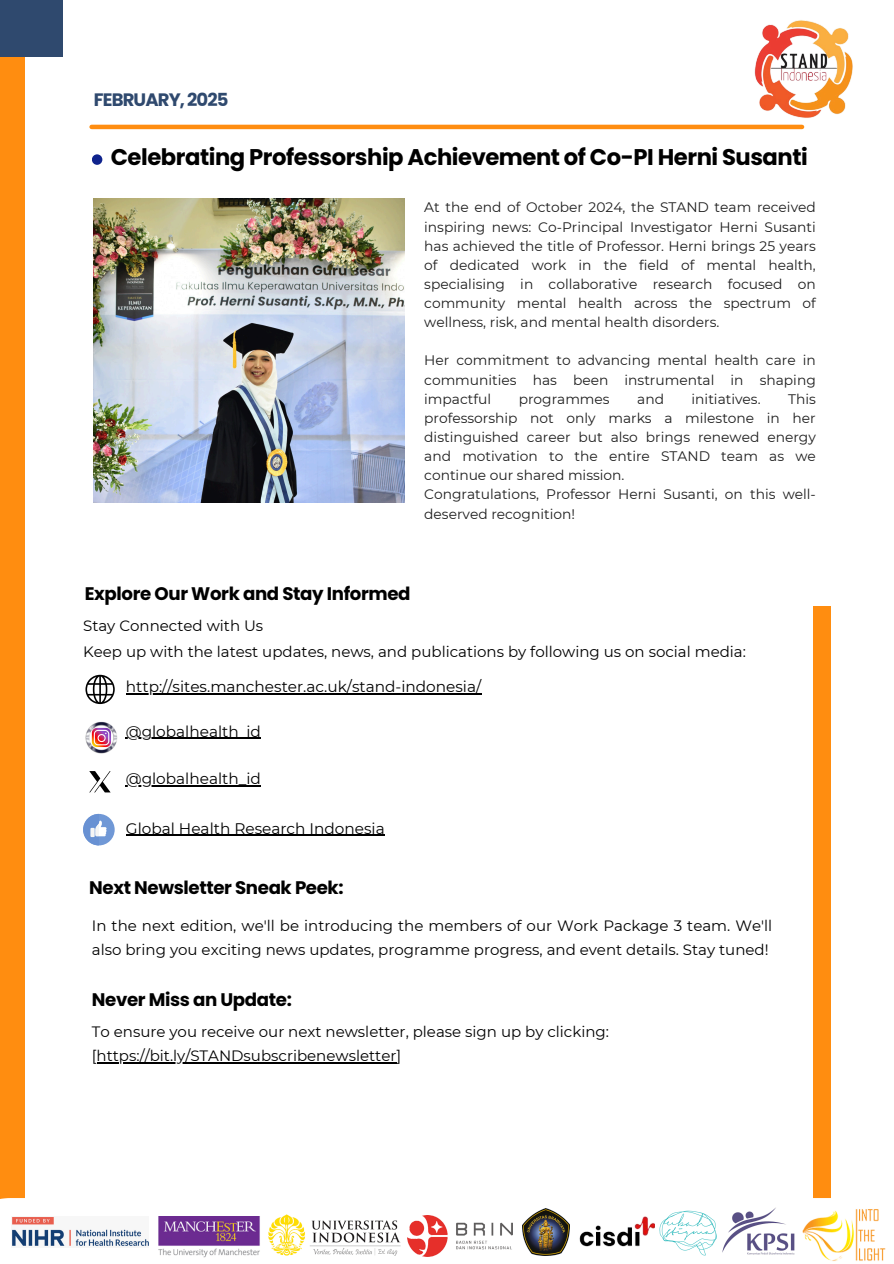
<style>
.page{position:relative;width:894px;height:1264px;background:#fff}
.page>*{position:absolute;margin:0;border:0;box-sizing:border-box;transform-origin:0 0}
.t1{font:700 22.65px "Poppins";letter-spacing:-.02em;color:#000}
.t2{font:700 18.15px "Poppins";letter-spacing:-.02em;color:#000}
.t3{font:700 18px "Poppins";letter-spacing:-.05em;color:#2f496e}
.t4{font:15.3px "Montserrat";color:#000}
.t5{font:15px/24.8px "Montserrat";color:#000}
.t6{font:13.8px/19.2px "Montserrat";color:#1e1e1e;text-align:justify}
</style>
<div class="page">
<div style="left:0;top:0;width:24px;height:1263px;background:#ff8d10"></div>
<div style="left:0;top:0;width:63px;height:56px;background:#2f496e"></div>
<hr style="left:92px;top:125px;width:709px;height:4px;background:#ff8d10">
<div style="left:92px;top:154px;width:10px;height:11px;background:#0f238d;border-radius:50%"></div>
<div style="left:813px;top:606px;width:18px;height:599px;background:#ff8d10"></div>
<img style="left:716px;top:20px;width:137px;height:110px">
<svg style="left:0;top:1197px;width:831px;height:66px"></svg>
<img style="left:407px;top:1215px;width:105px;height:40px">
<img style="left:11px;top:1216px;width:137px;height:30px">
<img style="left:158px;top:1215px;width:102px;height:43px">
<img style="left:268px;top:1214px;width:132px;height:41px">
<img style="left:522px;top:1207px;width:47px;height:48px">
<img style="left:577px;top:1215px;width:75px;height:37px">
<img style="left:652px;top:1202px;width:66px;height:61px">
<img style="left:722px;top:1206px;width:75px;height:53px">
<img style="left:802px;top:1203px;width:84px;height:60px">
<svg style="left:89px;top:771px;width:22px;height:21px"></svg>
<img style="left:85px;top:722px;width:33px;height:32px">
<svg style="left:85px;top:674px;width:30px;height:30px"></svg>
<div style="left:83px;top:814px;width:32px;height:31px;background:#7098d6;border-radius:50%"></div>
<svg style="left:83px;top:814px;width:23px;height:31px"></svg>
<img style="left:94px;top:199px;width:310px;height:303px">
<hr style="left:97px;top:1062px;width:299px;height:1px;background:#000">
<hr style="left:126px;top:785px;width:135px;height:1px;background:#000">
<hr style="left:126px;top:737px;width:135px;height:2px;background:#000">
<hr style="left:126px;top:693px;width:355px;height:1px;background:#000">
<hr style="left:126px;top:834px;width:258px;height:1px;background:#000">
<p class="t3" style="left:94px;top:87px;width:136px">FEBRUARY, 2025</p>
<p class="t1" style="left:111px;top:141px;width:698px">Celebrating Professorship Achievement of Co-PI Herni Susanti</p>
<h2 class="t6" style="left:424px;top:198px;width:393px">At the end of October 2024, the STAND team received inspiring news: Co-Principal Investigator Herni Susanti has achieved the title of Professor. Herni brings 25 years of dedicated work in the field of mental health, specialising in collaborative research focused on community mental health across the spectrum of wellness, risk, and mental health disorders.</h2>
<p class="t6" style="left:424px;top:351px;width:393px">Her commitment to advancing mental health care in communities has been instrumental in shaping impactful</p>
<p class="t6" style="left:424px;top:389px;width:393px;text-indent:364px">This professorship not only marks a milestone in her distinguished career but also brings renewed energy and motivation to the entire STAND team as we continue our shared mission.</p>
<h1 class="t6" style="left:424px;top:485px;width:393px">Congratulations, Professor Herni Susanti, on this well&shy;deserved recognition!</h1>
<p class="t6" style="left:518px;top:389px;width:92px">programmes</p>
<p class="t6" style="left:637px;top:389px;width:28px">and</p>
<p class="t6" style="left:691px;top:389px;width:70px">initiatives.</p>
<p class="t2" style="left:85px;top:580px;width:327px">Explore Our Work and Stay Informed</p>
<p class="t5" style="left:83px;top:613px;width:182px">Stay Connected with Us</p>
<p class="t5" style="left:83px;top:639px;width:664px">Keep up with the latest updates, news, and publications by following us on social media:</p>
<p class="t4" style="left:126px;top:677px;width:356px">http://sites.manchester.ac.uk/stand-indonesia/</p>
<p class="t4" style="left:126px;top:721px;width:136px">@globalhealth_id</p>
<p class="t4" style="left:126px;top:769px;width:136px">@globalhealth_id</p>
<p class="t4" style="left:126px;top:818px;width:260px">Global Health Research Indonesia</p>
<p class="t2" style="left:89px;top:875px;width:256px">Next Newsletter Sneak Peek:</p>
<h3 class="t5" style="left:92px;top:912px;width:681px">In the next edition, we'll be introducing the members of our Work Package 3 team. We'll also bring you exciting news updates, programme progress, and event details. Stay tuned!</h3>
<p class="t2" style="left:92px;top:986px;width:201px">Never Miss an Update:</p>
<p class="t5" style="left:92px;top:1019px;width:518px">To ensure you receive our next newsletter, please sign up by clicking:</p>
<p class="t5" style="left:92px;top:1043px;width:311px">[https://bit.ly/STANDsubscribenewsletter]</p>
</div>
